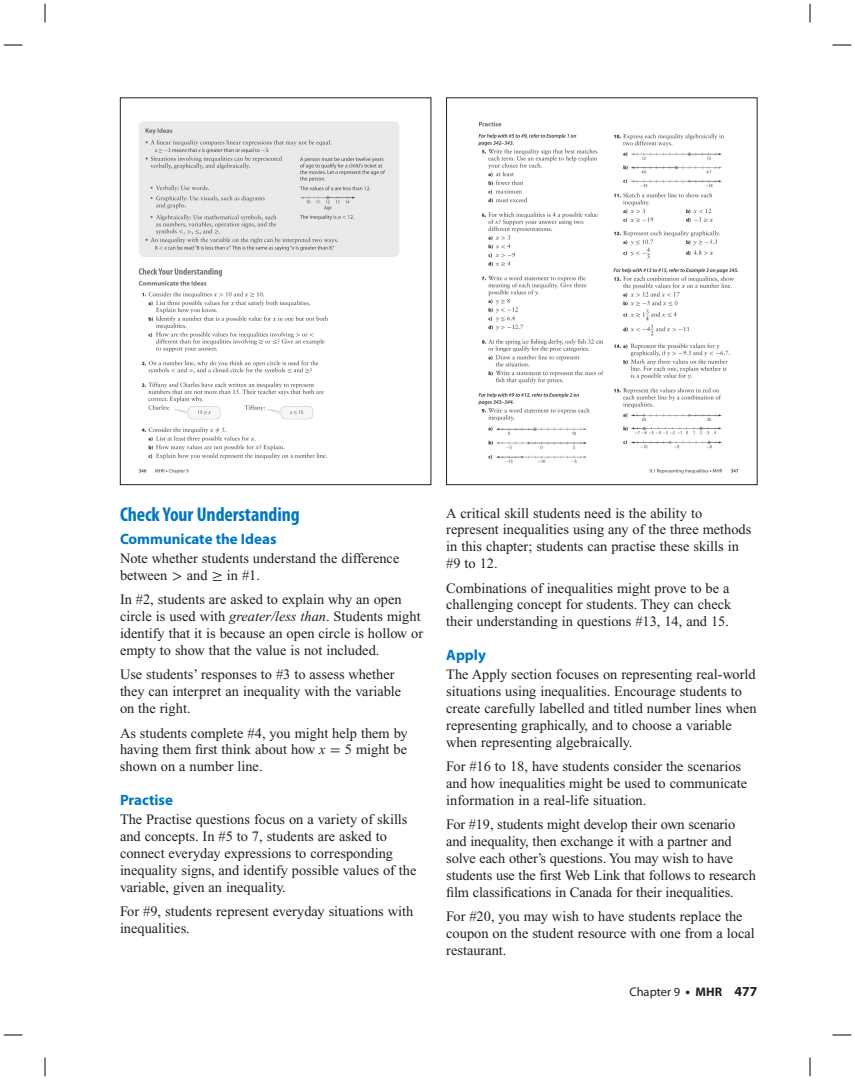
<style>
.page{position:relative;width:855px;height:1080px;background:#fff}
.page>*{position:absolute;margin:0;border:0;box-sizing:border-box;transform-origin:0 0}
.t1{font:700 condensed 20px "Myriad Pro";letter-spacing:-.005em;color:#0077c0}
.t2{font:700 15px "Myriad Pro";color:#0077c0}
.t3{font:14.38px/16.9px "Times New Roman";color:#231f20}
.t4{font:12.5px "Myriad Pro";color:#231f20}
.s1{font-family:"Uni Math"}
.s2{font-style:italic}
.s3{font-weight:700;font-size:13.75px}
.s4{font-weight:700}
</style>
<div class="page">
<img style="left:138px;top:121px;width:261px;height:353px">
<div style="left:120px;top:98px;width:311px;height:387px;border:1px solid #231f20"></div>
<img style="left:478px;top:121px;width:261px;height:353px">
<div style="left:446px;top:98px;width:312px;height:387px;border:1px solid #231f20"></div>
<svg style="left:4px;top:44px;width:18px;height:2px"></svg>
<svg style="left:832px;top:44px;width:19px;height:2px"></svg>
<svg style="left:4px;top:1034px;width:18px;height:2px"></svg>
<svg style="left:832px;top:1034px;width:19px;height:2px"></svg>
<svg style="left:44px;top:4px;width:2px;height:18px"></svg>
<svg style="left:44px;top:1058px;width:2px;height:18px"></svg>
<svg style="left:809px;top:4px;width:2px;height:18px"></svg>
<svg style="left:809px;top:1058px;width:2px;height:18px"></svg>
<h1 class="t1" style="left:120px;top:507px;width:181px">Check Your Understanding</h1>
<p class="t2" style="left:120px;top:533px;width:158px">Communicate the Ideas</p>
<p class="t3" style="left:120px;top:551px;width:281px">Note whether students understand the difference between <span class="s1">&gt;</span> and <span class="s1">≥</span> in #1.</p>
<p class="t3" style="left:120px;top:592px;width:305px">In #2, students are asked to explain why an open circle is used with <span class="s2">greater/less than</span>. Students might identify that it is because an open circle is hollow or empty to show that the value is not included.</p>
<p class="t3" style="left:120px;top:667px;width:283px">Use students’ responses to #3 to assess whether they can interpret an inequality with the variable on the right.</p>
<p class="t3" style="left:120px;top:726px;width:289px;text-align:justify">As students complete #4, you might help them by having them first think about how <span class="s2">x</span> <span class="s1">=</span> 5 might be shown on a number line.</p>
<p class="t2" style="left:120px;top:794px;width:55px">Practise</p>
<p class="t3" style="left:120px;top:812px;width:298px">The Practise questions focus on a variety of skills and concepts. In #5 to 7, students are asked to connect everyday expressions to corresponding inequality signs, and identify possible values of the variable, given an inequality.</p>
<p class="t3" style="left:120px;top:904px;width:295px">For #9, students represent everyday situations with inequalities.</p>
<p class="t3" style="left:446px;top:506px;width:307px">A critical skill students need is the ability to represent inequalities using any of the three methods in this chapter; students can practise these skills in #9 to 12.</p>
<p class="t3" style="left:446px;top:581px;width:287px">Combinations of inequalities might prove to be a challenging concept for students. They can check their understanding in questions #13, 14, and 15.</p>
<p class="t2" style="left:446px;top:649px;width:41px">Apply</p>
<p class="t3" style="left:446px;top:668px;width:312px">The Apply section focuses on representing real-world situations using inequalities. Encourage students to create carefully labelled and titled number lines when representing graphically, and to choose a variable when representing algebraically.</p>
<p class="t3" style="left:446px;top:759px;width:303px">For #16 to 18, have students consider the scenarios and how inequalities might be used to communicate information in a real-life situation.</p>
<p class="t3" style="left:446px;top:818px;width:311px">For #19, students might develop their own scenario and inequality, then exchange it with a partner and solve each other’s questions. You may wish to have students use the first Web Link that follows to research film classifications in Canada for their inequalities.</p>
<p class="t3" style="left:446px;top:909px;width:310px">For #20, you may wish to have students replace the coupon on the student resource with one from a local restaurant.</p>
<p class="t4" style="left:629px;top:987px;width:130px">Chapter 9 <span class="s3">•</span> <span class="s4">MHR</span> <span class="s3">477</span></p>
</div>
